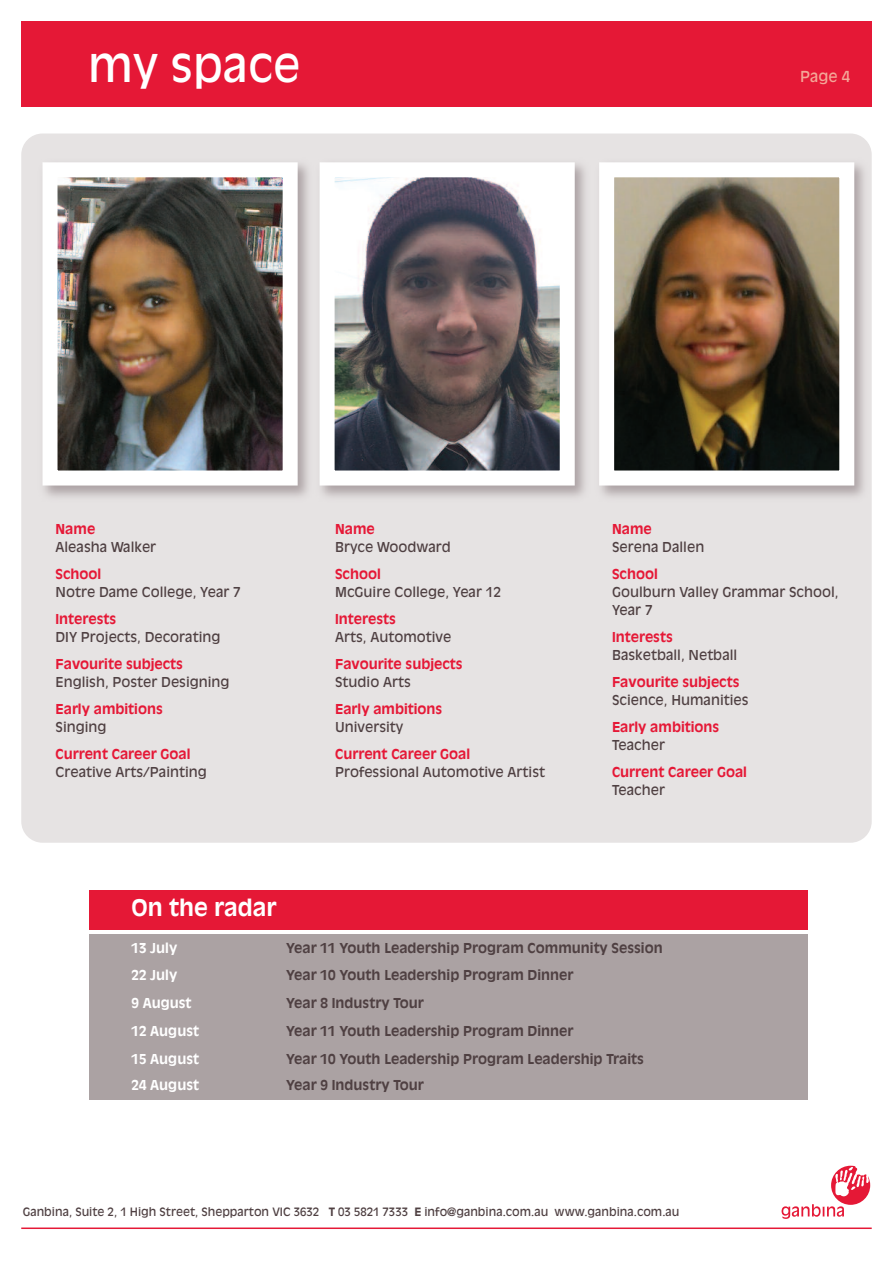
<style>
.page{position:relative;width:893px;height:1263px;background:#fff}
.page>*{position:absolute;margin:0;border:0;box-sizing:border-box;transform-origin:0 0}
.t1{font:45px "Antique Olive";color:#fff}
.t2{font:700 22.5px "Antique Olive";color:#fff}
.t3{font:15px "Antique Olive";color:#f4a798}
.t4{font:13.5px/18px "Antique Olive";color:#4f4042}
.t5{font:700 13.5px "Antique Olive";color:#e51836}
.t6{font:700 13.5px "Antique Olive";color:#4f4042}
.t7{font:700 13.5px "Antique Olive";color:#fff}
.t8{font:11.4px "Antique Olive";color:#4f4042}
.s1{font-weight:700}
</style>
<div class="page">
<div style="left:21px;top:134px;width:851px;height:709px;background:#e6e3e3;border-radius:21px"></div>
<hr style="left:21px;top:1227px;width:851px;height:2px;background:#e51836">
<svg style="left:782px;top:1166px;width:88px;height:53px"></svg>
<div style="left:21px;top:21px;width:851px;height:85px;background:#e51836"></div>
<div style="left:90px;top:890px;width:718px;height:39px;background:#e51836"></div>
<div style="left:90px;top:935px;width:718px;height:27px;background:#aba2a3"></div>
<div style="left:90px;top:962px;width:718px;height:27px;background:#aba2a3"></div>
<div style="left:90px;top:990px;width:718px;height:27px;background:#aba2a3"></div>
<div style="left:90px;top:1018px;width:718px;height:27px;background:#aba2a3"></div>
<div style="left:90px;top:1045px;width:718px;height:27px;background:#aba2a3"></div>
<div style="left:90px;top:1073px;width:718px;height:27px;background:#aba2a3"></div>
<img style="left:42px;top:163px;width:266px;height:334px">
<img style="left:59px;top:178px;width:223px;height:291px">
<div style="left:43px;top:162px;width:255px;height:323px;border:15px solid #fff"></div>
<img style="left:321px;top:164px;width:543px;height:333px">
<img style="left:336px;top:178px;width:223px;height:291px">
<div style="left:320px;top:162px;width:255px;height:323px;border:15px solid #fff"></div>
<img style="left:615px;top:178px;width:223px;height:291px">
<div style="left:599px;top:162px;width:255px;height:323px;border:15px solid #fff"></div>
<h1 class="t1" style="left:88px;top:47px;width:214px">my space</h1>
<p class="t3" style="left:800px;top:71px;width:52px">Page 4</p>
<p class="t5" style="left:55px;top:524px;width:41px">Name</p>
<p class="t4" style="left:55px;top:539px;width:102px">Aleasha Walker</p>
<p class="t5" style="left:55px;top:569px;width:47px">School</p>
<p class="t4" style="left:55px;top:584px;width:187px">Notre Dame College, Year 7</p>
<p class="t5" style="left:55px;top:614px;width:62px">Interests</p>
<p class="t4" style="left:55px;top:629px;width:166px">DIY Projects, Decorating</p>
<p class="t5" style="left:55px;top:659px;width:129px">Favourite subjects</p>
<p class="t4" style="left:55px;top:674px;width:176px">English, Poster Designing</p>
<p class="t5" style="left:55px;top:704px;width:109px">Early ambitions</p>
<p class="t4" style="left:55px;top:719px;width:53px">Singing</p>
<p class="t5" style="left:55px;top:749px;width:136px">Current Career Goal</p>
<p class="t4" style="left:55px;top:764px;width:153px">Creative Arts/Painting</p>
<p class="t5" style="left:335px;top:524px;width:41px">Name</p>
<p class="t4" style="left:335px;top:539px;width:117px">Bryce Woodward</p>
<p class="t5" style="left:335px;top:569px;width:47px">School</p>
<p class="t4" style="left:335px;top:584px;width:167px">McGuire College, Year 12</p>
<p class="t5" style="left:335px;top:614px;width:62px">Interests</p>
<p class="t4" style="left:335px;top:629px;width:118px">Arts, Automotive</p>
<p class="t5" style="left:335px;top:659px;width:129px">Favourite subjects</p>
<p class="t4" style="left:335px;top:674px;width:77px">Studio Arts</p>
<p class="t5" style="left:335px;top:704px;width:109px">Early ambitions</p>
<p class="t4" style="left:335px;top:719px;width:70px">University</p>
<p class="t5" style="left:335px;top:749px;width:136px">Current Career Goal</p>
<p class="t4" style="left:335px;top:764px;width:211px">Professional Automotive Artist</p>
<p class="t5" style="left:612px;top:524px;width:41px">Name</p>
<p class="t4" style="left:612px;top:539px;width:94px">Serena Dallen</p>
<p class="t5" style="left:612px;top:569px;width:47px">School</p>
<p class="t4" style="left:612px;top:584px;width:228px">Goulburn Valley Grammar School,<br>Year 7</p>
<p class="t5" style="left:612px;top:632px;width:62px">Interests</p>
<p class="t4" style="left:612px;top:647px;width:127px">Basketball, Netball</p>
<p class="t5" style="left:612px;top:677px;width:129px">Favourite subjects</p>
<p class="t4" style="left:612px;top:692px;width:138px">Science, Humanities</p>
<p class="t5" style="left:612px;top:722px;width:109px">Early ambitions</p>
<p class="t4" style="left:612px;top:737px;width:55px">Teacher</p>
<p class="t5" style="left:612px;top:767px;width:136px">Current Career Goal</p>
<p class="t4" style="left:612px;top:782px;width:55px">Teacher</p>
<h2 class="t2" style="left:132px;top:898px;width:146px">On the radar</h2>
<p class="t7" style="left:132px;top:942px;width:47px">13 July</p>
<p class="t6" style="left:286px;top:942px;width:378px">Year 11 Youth Leadership Program Community Session</p>
<p class="t7" style="left:132px;top:970px;width:47px">22 July</p>
<p class="t6" style="left:286px;top:970px;width:289px">Year 10 Youth Leadership Program Dinner</p>
<p class="t7" style="left:132px;top:998px;width:62px">9 August</p>
<p class="t6" style="left:286px;top:998px;width:139px">Year 8 Industry Tour</p>
<p class="t7" style="left:132px;top:1025px;width:69px">12 August</p>
<p class="t6" style="left:286px;top:1025px;width:289px">Year 11 Youth Leadership Program Dinner</p>
<p class="t7" style="left:132px;top:1053px;width:69px">15 August</p>
<p class="t6" style="left:286px;top:1053px;width:359px">Year 10 Youth Leadership Program Leadership Traits</p>
<p class="t7" style="left:132px;top:1079px;width:69px">24 August</p>
<p class="t6" style="left:286px;top:1079px;width:139px">Year 9 Industry Tour</p>
<p class="t8" style="left:23px;top:1207px;width:658px">Ganbina, Suite 2, 1 High Street, Shepparton VIC 3632 <span class="s1">T</span> 03 5821 7333 <span class="s1">E</span> info@ganbina.com.au www.ganbina.com.au</p>
</div>
